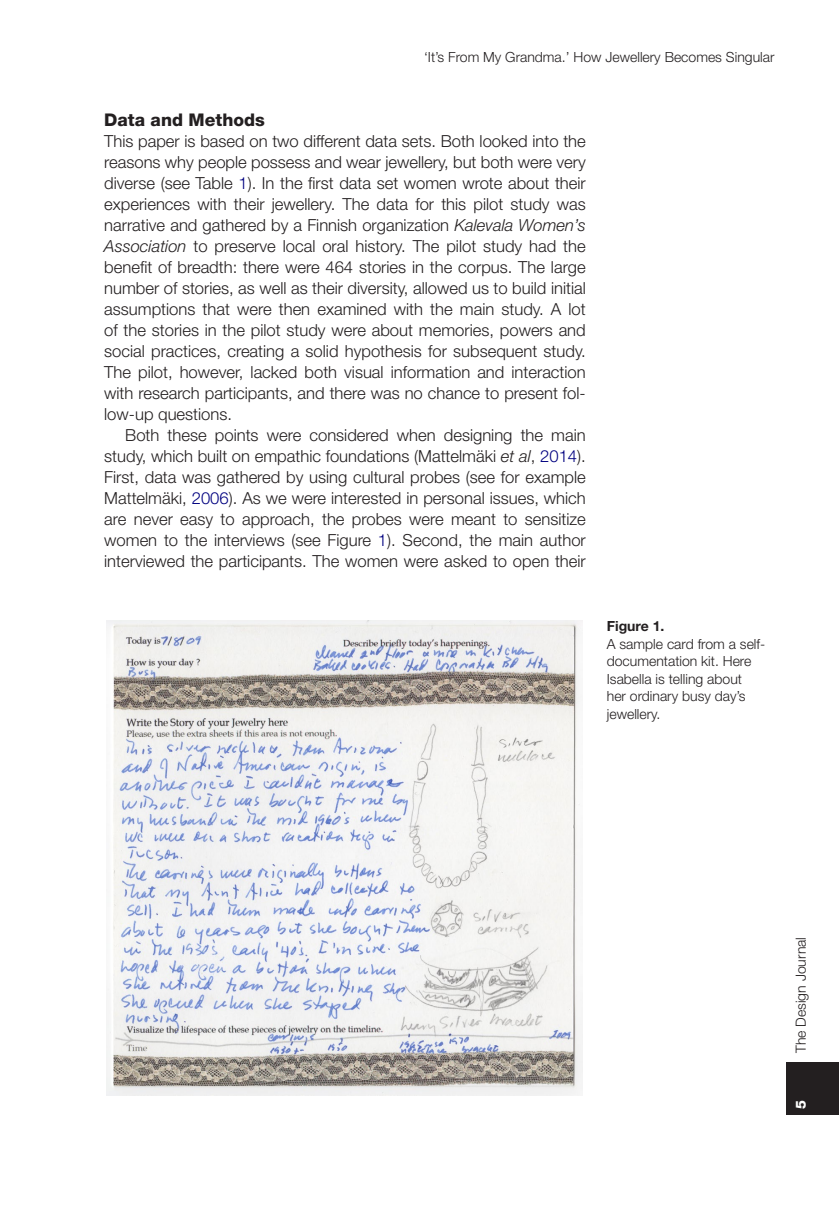
<style>
.page{position:relative;width:839px;height:1211px;background:#fff}
.page>*{position:absolute;margin:0;border:0;box-sizing:border-box;transform-origin:0 0}
.t1{font:800 17.5px "Helvetica Neue LT Std";color:#231f20}
.t2{font:300 16.62px/21px "Helvetica Neue LT Std";color:#231f20;text-align:justify}
.t3{font:300 14px/17.5px "Helvetica Neue LT Std";color:#231f20}
.t4{font:700 14px "Helvetica Neue LT Std";color:#231f20}
.t5{font:800 14px "Helvetica Neue LT Std";color:#fff}
.s1{color:#000080}
.s2{font-style:italic}
</style>
<div class="page">
<div style="left:786px;top:1062px;width:52px;height:52px;background:#231f20"></div>
<img style="left:106px;top:621px;width:476px;height:474px">
<p class="t3" style="left:424px;top:48px;width:352px">‘It’s From My Grandma.’ How Jewellery Becomes Singular</p>
<p class="t1" style="left:104px;top:109px;width:162px">Data and Methods</p>
<p class="t2" style="left:104px;top:130px;width:483px">This paper is based on two different data sets. Both looked into the reasons why people possess and wear jewellery, but both were very diverse (see Table <span class="s1">1</span>). In the first data set women wrote about their experiences with their jewellery. The data for this pilot study was narrative and gathered by a Finnish organization <span class="s2">Kalevala Women’s Association</span> to preserve local oral history. The pilot study had the benefit of breadth: there were 464 stories in the corpus. The large number of stories, as well as their diversity, allowed us to build initial assumptions that were then examined with the main study. A lot of the stories in the pilot study were about memories, powers and social practices, creating a solid hypothesis for subsequent study.<br>The pilot, however, lacked both visual information and interaction with research participants, and there was no chance to present fol&shy;low-up questions.</p>
<p class="t2" style="left:104px;top:424px;width:483px;text-indent:21px">Both these points were considered when designing the main study, which built on empathic foundations (Mattelmäki <span class="s2">et al</span>, <span class="s1">2014</span>).<br>First, data was gathered by using cultural probes (see for example Mattelmäki, <span class="s1">2006</span>). As we were interested in personal issues, which are never easy to approach, the probes were meant to sensitize women to the interviews (see Figure <span class="s1">1</span>). Second, the main author interviewed the participants. The women were asked to open their</p>
<p class="t4" style="left:606px;top:617px;width:59px">Figure 1.</p>
<p class="t3" style="left:606px;top:634px;width:160px">A sample card from a self&shy;documentation kit. Here<br>Isabella is telling about<br>her ordinary busy day’s jewellery.</p>
<p class="t3" style="left:791px;top:1053px;width:118px;rotate:-90deg">The Design Journal</p>
<p class="t5" style="left:792px;top:1108px;width:10px;rotate:-90deg">5</p>
</div>
